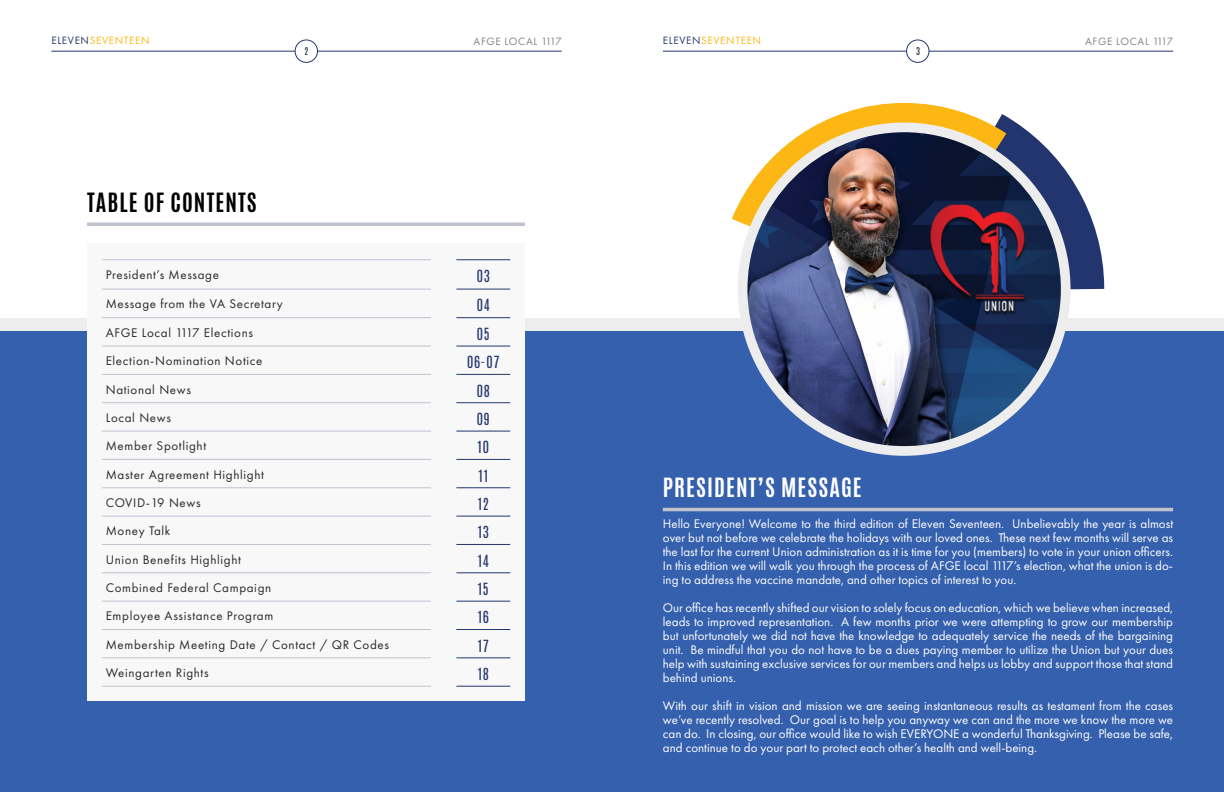
<style>
.page{position:relative;width:1224px;height:792px;background:#fff}
.page>*{position:absolute;margin:0;border:0;box-sizing:border-box;transform-origin:0 0}
.t1{font:700 22.2px "Antonio";letter-spacing:.05em;color:#fff}
.t2{font:700 22.2px "Antonio";letter-spacing:.05em;color:#000}
.t3{font:14px "Antonio";letter-spacing:.05em;color:#23356f}
.t4{font:13px/14px "Futura PT";color:#fff;text-align:justify}
.t5{font:13px "Futura PT";letter-spacing:.05em;color:#292829}
.t6{font:11px "Futura PT";letter-spacing:.06em;color:#fdb714}
.t7{font:11px "Futura PT";letter-spacing:.06em;color:#808285}
.t8{font:9px "Antonio";color:#1c2630}
.s1{color:#23356f}
</style>
<div class="page">
<hr style="left:663px;top:51px;width:510px;height:1px;background:#23356f">
<hr style="left:51px;top:51px;width:511px;height:1px;background:#23356f">
<div style="left:907px;top:40px;width:22px;height:22px;background:#fff;border-radius:50%"></div>
<div style="left:906px;top:39px;width:23px;height:24px;border:1px solid #23356f;border-radius:50%"></div>
<div style="left:295px;top:40px;width:23px;height:22px;background:#fff;border-radius:50%"></div>
<div style="left:295px;top:39px;width:23px;height:24px;border:1px solid #23356f;border-radius:50%"></div>
<div style="left:0;top:330px;width:1224px;height:462px;background:#3560ad"></div>
<div style="left:0;top:318px;width:1224px;height:12px;background:#ededed"></div>
<div style="left:87px;top:243px;width:438px;height:458px;background:#f8f8f9"></div>
<hr style="left:102px;top:260px;width:329px;height:1px;background:#bfc3ce">
<hr style="left:102px;top:289px;width:329px;height:1px;background:#bfc3ce">
<hr style="left:102px;top:317px;width:329px;height:1px;background:#bfc3ce">
<hr style="left:102px;top:346px;width:329px;height:1px;background:#bfc3ce">
<hr style="left:102px;top:374px;width:329px;height:1px;background:#bfc3ce">
<hr style="left:102px;top:402px;width:329px;height:1px;background:#bfc3ce">
<hr style="left:102px;top:431px;width:329px;height:1px;background:#bfc3ce">
<hr style="left:102px;top:459px;width:329px;height:1px;background:#bfc3ce">
<hr style="left:102px;top:488px;width:329px;height:1px;background:#bfc3ce">
<hr style="left:102px;top:516px;width:329px;height:1px;background:#bfc3ce">
<hr style="left:102px;top:544px;width:329px;height:1px;background:#bfc3ce">
<hr style="left:102px;top:573px;width:329px;height:1px;background:#bfc3ce">
<hr style="left:102px;top:601px;width:329px;height:1px;background:#bfc3ce">
<hr style="left:102px;top:629px;width:329px;height:1px;background:#bfc3ce">
<hr style="left:102px;top:658px;width:329px;height:1px;background:#bfc3ce">
<hr style="left:102px;top:686px;width:329px;height:1px;background:#bfc3ce">
<hr style="left:456px;top:346px;width:54px;height:1px;background:#23356f">
<hr style="left:456px;top:289px;width:54px;height:1px;background:#23356f">
<hr style="left:456px;top:317px;width:54px;height:1px;background:#23356f">
<hr style="left:456px;top:260px;width:54px;height:1px;background:#23356f">
<hr style="left:456px;top:374px;width:54px;height:1px;background:#23356f">
<hr style="left:456px;top:402px;width:54px;height:1px;background:#23356f">
<hr style="left:456px;top:431px;width:54px;height:1px;background:#23356f">
<hr style="left:456px;top:459px;width:54px;height:1px;background:#23356f">
<hr style="left:456px;top:488px;width:54px;height:1px;background:#23356f">
<hr style="left:456px;top:516px;width:54px;height:1px;background:#23356f">
<hr style="left:456px;top:544px;width:54px;height:1px;background:#23356f">
<hr style="left:456px;top:573px;width:54px;height:1px;background:#23356f">
<hr style="left:456px;top:601px;width:54px;height:1px;background:#23356f">
<hr style="left:456px;top:629px;width:54px;height:1px;background:#23356f">
<hr style="left:456px;top:658px;width:54px;height:1px;background:#23356f">
<hr style="left:456px;top:686px;width:54px;height:1px;background:#23356f">
<hr style="left:663px;top:508px;width:510px;height:3px;background:#bfc3ce">
<svg style="left:87px;top:222px;width:438px;height:4px;background:#c6cad3"></svg>
<svg style="left:1051px;top:153px;width:78px;height:178px"></svg>
<svg style="left:732px;top:103px;width:319px;height:174px"></svg>
<div style="left:738px;top:123px;width:333px;height:333px;background:#ededed;border-radius:50%"></div>
<img style="left:748px;top:132px;width:313px;height:314px;border-radius:157px">
<p class="t6" style="left:51px;top:34px;width:100px"><span class="s1">ELEVEN</span>SEVENTEEN</p>
<p class="t7" style="left:474px;top:35px;width:90px">AFGE LOCAL 1117</p>
<p class="t6" style="left:663px;top:34px;width:100px"><span class="s1">ELEVEN</span>SEVENTEEN</p>
<p class="t7" style="left:1085px;top:35px;width:90px">AFGE LOCAL 1117</p>
<p class="t8" style="left:305px;top:44px;width:5px">2</p>
<p class="t8" style="left:916px;top:44px;width:5px">3</p>
<h1 class="t2" style="left:87px;top:185px;width:171px">TABLE OF CONTENTS</h1>
<p class="t5" style="left:106px;top:267px;width:115px">President’s Message</p>
<p class="t3" style="left:477px;top:266px;width:15px">03</p>
<p class="t5" style="left:106px;top:296px;width:179px">Message from the VA Secretary</p>
<p class="t3" style="left:477px;top:295px;width:15px">04</p>
<p class="t5" style="left:106px;top:325px;width:149px">AFGE Local 1117 Elections</p>
<p class="t3" style="left:477px;top:324px;width:15px">05</p>
<p class="t5" style="left:106px;top:353px;width:158px">Election-Nomination Notice</p>
<p class="t3" style="left:467px;top:352px;width:34px">06-07</p>
<p class="t5" style="left:106px;top:381px;width:87px">National News</p>
<p class="t3" style="left:477px;top:380px;width:15px">08</p>
<p class="t5" style="left:106px;top:410px;width:67px">Local News</p>
<p class="t3" style="left:477px;top:409px;width:15px">09</p>
<p class="t5" style="left:106px;top:438px;width:102px">Member Spotlight</p>
<p class="t3" style="left:478px;top:437px;width:13px">10</p>
<p class="t5" style="left:106px;top:467px;width:160px">Master Agreement Highlight</p>
<p class="t3" style="left:479px;top:465px;width:11px">11</p>
<p class="t5" style="left:106px;top:495px;width:96px">COVID-19 News</p>
<p class="t3" style="left:478px;top:494px;width:13px">12</p>
<p class="t5" style="left:106px;top:523px;width:66px">Money Talk</p>
<p class="t3" style="left:478px;top:522px;width:13px">13</p>
<p class="t5" style="left:106px;top:552px;width:137px">Union Benefits Highlight</p>
<p class="t3" style="left:478px;top:550px;width:13px">14</p>
<p class="t5" style="left:106px;top:580px;width:167px">Combined Federal Campaign</p>
<p class="t3" style="left:478px;top:579px;width:13px">15</p>
<p class="t5" style="left:106px;top:608px;width:169px">Employee Assistance Program</p>
<p class="t3" style="left:478px;top:607px;width:13px">16</p>
<p class="t5" style="left:106px;top:637px;width:285px">Membership Meeting Date / Contact / QR Codes</p>
<p class="t3" style="left:478px;top:635px;width:13px">17</p>
<p class="t5" style="left:106px;top:665px;width:104px">Weingarten Rights</p>
<p class="t3" style="left:478px;top:664px;width:13px">18</p>
<h1 class="t1" style="left:663px;top:471px;width:200px">PRESIDENT’S MESSAGE</h1>
<p class="t4" style="left:663px;top:517px;width:512px">Hello Everyone! Welcome to the third edition of Eleven Seventeen. Unbelievably the year is almost over but not before we celebrate the holidays with our loved ones. These next few months will serve as the last for the current Union administration as it is time for you (members) to vote in your union officers.<br>In this edition we will walk you through the process of AFGE local 1117’s election, what the union is do&shy;ing to address the vaccine mandate, and other topics of interest to you.</p>
<p class="t4" style="left:663px;top:601px;width:512px">Our office has recently shifted our vision to solely focus on education, which we believe when increased, leads to improved representation. A few months prior we were attempting to grow our membership but unfortunately we did not have the knowledge to adequately service the needs of the bargaining unit. Be mindful that you do not have to be a dues paying member to utilize the Union but your dues help with sustaining exclusive services for our members and helps us lobby and support those that stand behind unions.</p>
<p class="t4" style="left:663px;top:699px;width:512px">With our shift in vision and mission we are seeing instantaneous results as testament from the cases we’ve recently resolved. Our goal is to help you anyway we can and the more we know the more we can do. In closing, our office would like to wish EVERYONE a wonderful Thanksgiving. Please be safe, and continue to do your part to protect each other’s health and well-being.</p>
</div>
